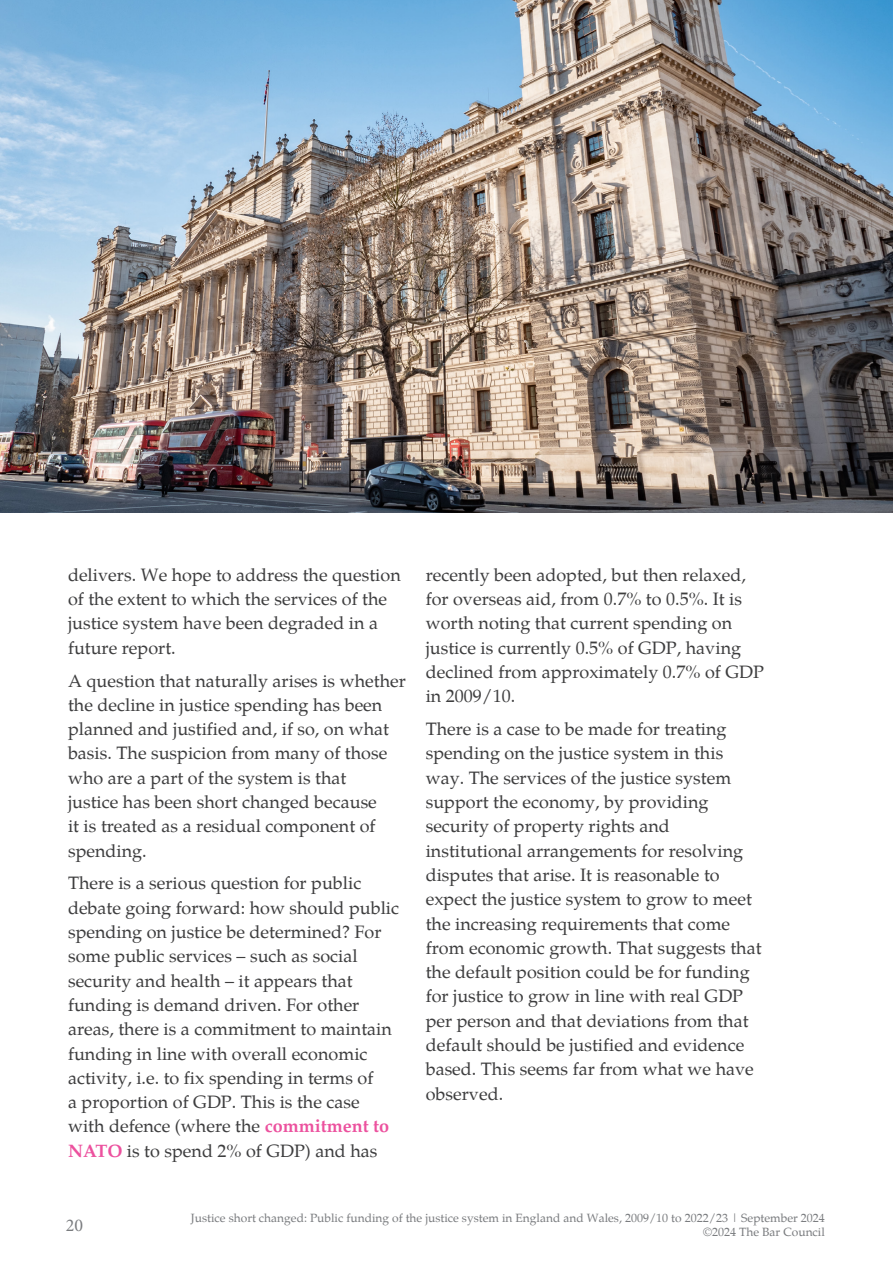
<style>
.page{position:relative;width:893px;height:1263px;background:#fff}
.page>*{position:absolute;margin:0;border:0;box-sizing:border-box;transform-origin:0 0}
.Body_1_15{font:18px/24.3px "Palatino";color:#3e3e3f}
.t1{font:18px "Minion Pro";color:#7a7c7f}
.t2{font:12px/13.8px "Palatino";color:#7a7c7f;text-align:right}
.s1{font-weight:700;color:#ec519e}
</style>
<div class="page">
<img style="left:0;top:0;width:893px;height:512px">
<p class="Body_1_15" style="left:68px;top:561px;width:334px">delivers. We hope to address the question of the extent to which the services of the justice system have been degraded in a future report.</p>
<p class="Body_1_15" style="left:68px;top:667px;width:339px">A question that naturally arises is whether the decline in justice spending has been planned and justified and, if so, on what basis. The suspicion from many of those who are a part of the system is that<br>justice has been short changed because<br>it is treated as a residual component of spending.</p>
<p class="Body_1_15" style="left:68px;top:870px;width:333px">There is a serious question for public debate going forward: how should public spending on justice be determined? For some public services – such as social security and health – it appears that funding is demand driven. For other areas, there is a commitment to maintain funding in line with overall economic activity, i.e. to fix spending in terms of<br>a proportion of GDP. This is the case with defence (where the <span class="s1">commitment to NATO</span> is to spend 2% of GDP) and has</p>
<p class="Body_1_15" style="left:426px;top:561px;width:340px">recently been adopted, but then relaxed, for overseas aid, from 0.7% to 0.5%. It is worth noting that current spending on justice is currently 0.5% of GDP, having declined from approximately 0.7% of GDP in 2009/10.</p>
<p class="Body_1_15" style="left:426px;top:715px;width:337px">There is a case to be made for treating spending on the justice system in this way. The services of the justice system support the economy, by providing security of property rights and institutional arrangements for resolving disputes that arise. It is reasonable to expect the justice system to grow to meet the increasing requirements that come from economic growth. That suggests that the default position could be for funding for justice to grow in line with real GDP per person and that deviations from that default should be justified and evidence based. This seems far from what we have observed.</p>
<p class="t1" style="left:66px;top:1213px;width:19px">20</p>
<p class="t2" style="left:191px;top:1210px;width:635px">Justice short changed: Public funding of the justice system in England and Wales, 2009/10 to 2022/23 | September 2024 ©2024 The Bar Council</p>
</div>
